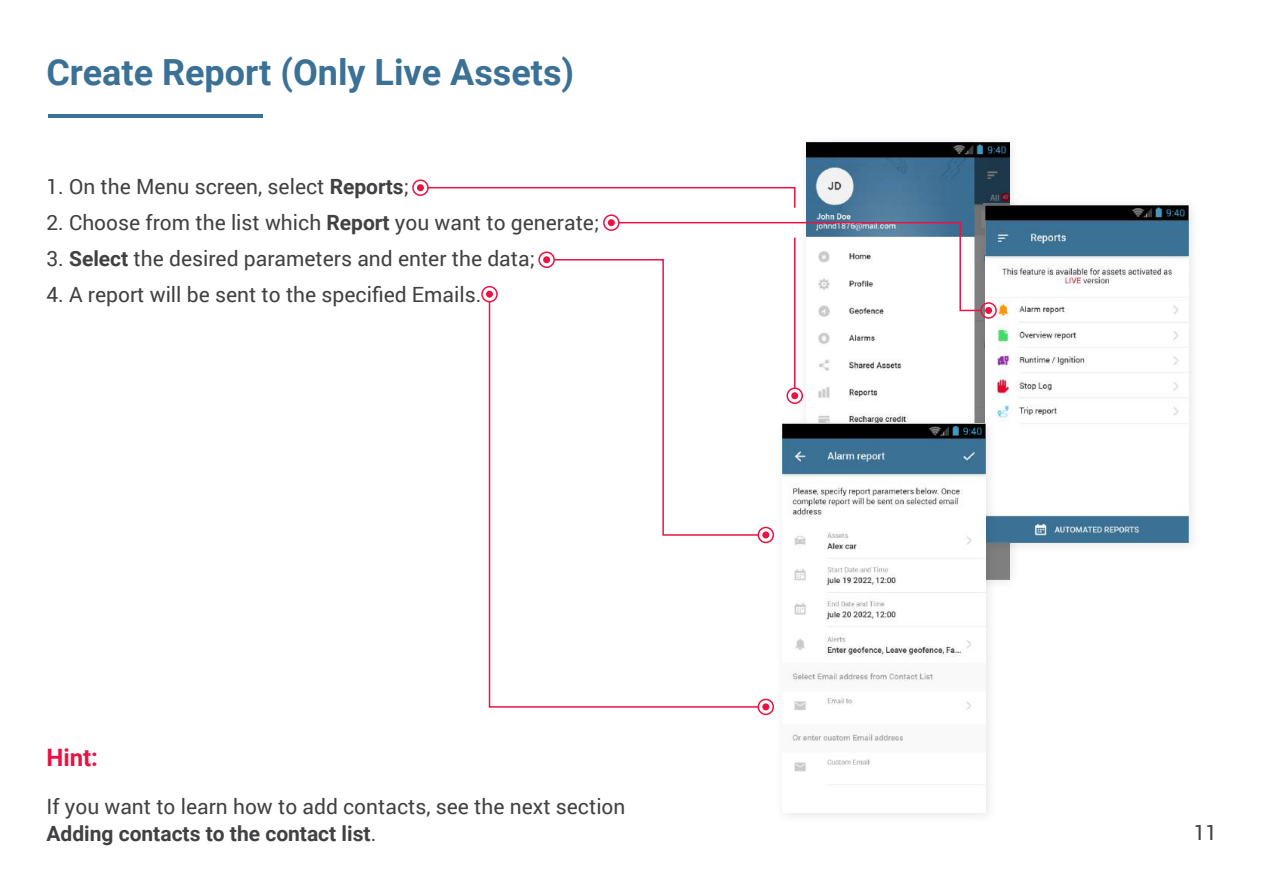
<style>
.page{position:relative;width:1263px;height:893px;background:#fff}
.page>*{position:absolute;margin:0;border:0;box-sizing:border-box;transform-origin:0 0}
.t1{font:700 36px "Roboto";color:#3b7195}
.t2{font:700 24px "Roboto";color:#ec1143}
.t3{font:21px/27px "Roboto";color:#414042}
.s1{font-weight:700}
</style>
<div class="page">
<img style="left:793px;top:142px;width:219px;height:440px">
<img style="left:807px;top:143px;width:202px;height:436px">
<img style="left:973px;top:193px;width:219px;height:366px">
<img style="left:985px;top:206px;width:203px;height:337px">
<img style="left:771px;top:412px;width:231px;height:404px">
<img style="left:783px;top:424px;width:202px;height:389px">
<div style="left:608px;top:219px;width:7px;height:7px;background:#ec1143;border-radius:50%"></div>
<div style="left:603px;top:214px;width:16px;height:17px;border:2px solid #ec1143;border-radius:50%"></div>
<div style="left:417px;top:184px;width:7px;height:7px;background:#ec1143;border-radius:50%"></div>
<div style="left:412px;top:179px;width:17px;height:17px;border:2px solid #ec1143;border-radius:50%"></div>
<div style="left:791px;top:392px;width:7px;height:7px;background:#ec1143;border-radius:50%"></div>
<div style="left:786px;top:387px;width:17px;height:17px;border:2px solid #ec1143;border-radius:50%"></div>
<div style="left:543px;top:256px;width:7px;height:7px;background:#ec1143;border-radius:50%"></div>
<div style="left:538px;top:251px;width:17px;height:17px;border:2px solid #ec1143;border-radius:50%"></div>
<div style="left:486px;top:291px;width:7px;height:7px;background:#ec1143;border-radius:50%"></div>
<div style="left:481px;top:286px;width:17px;height:16px;border:2px solid #ec1143;border-radius:50%"></div>
<div style="left:985px;top:307px;width:7px;height:7px;background:#ec1143;border-radius:50%"></div>
<div style="left:980px;top:302px;width:17px;height:17px;border:2px solid #ec1143;border-radius:50%"></div>
<div style="left:762px;top:531px;width:7px;height:7px;background:#ec1143;border-radius:50%"></div>
<div style="left:757px;top:527px;width:17px;height:16px;border:2px solid #ec1143;border-radius:50%"></div>
<div style="left:762px;top:703px;width:7px;height:7px;background:#ec1143;border-radius:50%"></div>
<div style="left:757px;top:699px;width:17px;height:16px;border:2px solid #ec1143;border-radius:50%"></div>
<hr style="left:619px;top:222px;width:189px;height:1px;background:#ec1143">
<svg style="left:807px;top:221px;width:175px;height:91px"></svg>
<svg style="left:553px;top:258px;width:111px;height:42px"></svg>
<svg style="left:488px;top:300px;width:272px;height:408px"></svg>
<hr style="left:49px;top:115px;width:214px;height:3px;background:#3b7195">
<svg style="left:426px;top:186px;width:370px;height:23px"></svg>
<hr style="left:794px;top:238px;width:1px;height:150px;background:#ec1143">
<h1 class="t1" style="left:46px;top:47px;width:529px">Create Report (Only Live Assets)</h1>
<p class="t3" style="left:46px;top:172px;width:364px">1. On the Menu screen, select <span class="s1">Reports</span>;</p>
<p class="t3" style="left:46px;top:208px;width:554px">2. Choose from the list which <span class="s1">Report</span> you want to generate;</p>
<p class="t3" style="left:46px;top:244px;width:490px">3. <span class="s1">Select</span> the desired parameters and enter the data;</p>
<p class="t3" style="left:46px;top:280px;width:436px">4. A report will be sent to the specified Emails.</p>
<p class="t2" style="left:46px;top:740px;width:53px">Hint:</p>
<p class="t3" style="left:46px;top:793px;width:581px">If you want to learn how to add contacts, see the next section<br><span class="s1">Adding contacts to the contact list</span>.</p>
<p class="t3" style="left:1194px;top:818px;width:25px">11</p>
</div>
